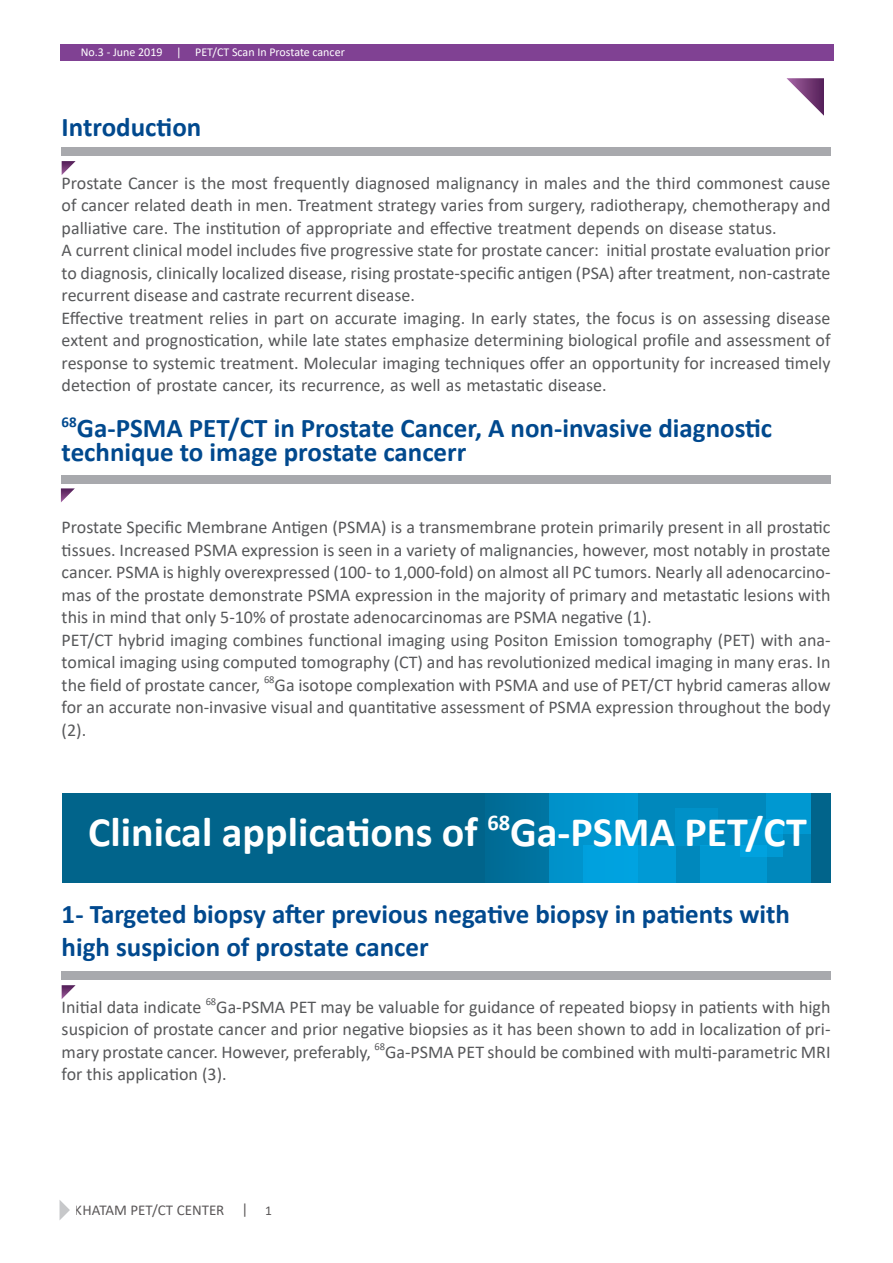
<style>
.page{position:relative;width:893px;height:1263px;background:#fff}
.page>*{position:absolute;margin:0;border:0;box-sizing:border-box;transform-origin:0 0}
.t1{font:700 42px "Calibri";color:#fff}
.t2{font:700 27px/32.4px "Calibri";color:#01498e}
.t3{font:18px/22.5px "Calibri";color:#57585a;text-align:justify}
.t4{font:15px "Calibri";color:#231f20}
.t5{font:12px "Calibri";color:#fff}
.s1{font-size:13.5px}
</style>
<div class="page">
<svg style="left:786px;top:78px;width:38px;height:38px"></svg>
<div style="left:62px;top:147px;width:769px;height:9px;background:#a8a9ad"></div>
<div style="left:62px;top:971px;width:769px;height:9px;background:#a8a9ad"></div>
<svg style="left:62px;top:161px;width:14px;height:14px"></svg>
<svg style="left:62px;top:985px;width:14px;height:14px"></svg>
<div style="left:61px;top:475px;width:770px;height:8px;background:#a8a9ad"></div>
<svg style="left:61px;top:488px;width:14px;height:14px"></svg>
<div style="left:62px;top:793px;width:768px;height:90px;background:#01648b"></div>
<svg style="left:495px;top:793px;width:316px;height:90px;background:#008dc3"></svg>
<svg style="left:60px;top:1200px;width:10px;height:20px"></svg>
<div style="left:60px;top:45px;width:773px;height:16px;background:#804193"></div>
<p class="t5" style="left:81px;top:44px;width:266px">No.3 - June 2019 | PET/CT Scan In Prostate cancer</p>
<p class="t2" style="left:62px;top:111px;width:141px">Introduction</p>
<p class="t3" style="left:62px;top:171px;width:770px">Prostate Cancer is the most frequently diagnosed malignancy in males and the third commonest cause of cancer related death in men. Treatment strategy varies from surgery, radiotherapy, chemotherapy and palliative care. The institution of appropriate and effective treatment depends on disease status.</p>
<p class="t3" style="left:62px;top:238px;width:770px">A current clinical model includes five progressive state for prostate cancer: initial prostate evaluation prior to diagnosis, clinically localized disease, rising prostate-specific antigen (PSA) after treatment, non-castrate recurrent disease and castrate recurrent disease.</p>
<p class="t3" style="left:62px;top:306px;width:770px">Effective treatment relies in part on accurate imaging. In early states, the focus is on assessing disease extent and prognostication, while late states emphasize determining biological profile and assessment of response to systemic treatment. Molecular imaging techniques offer an opportunity for increased timely detection of prostate cancer, its recurrence, as well as metastatic disease.</p>
<p class="t2" style="left:62px;top:416px;width:712px;line-height:24px"><sup>68</sup>Ga-PSMA PET/CT in Prostate Cancer, A non-invasive diagnostic technique to image prostate cancerr</p>
<p class="t3" style="left:62px;top:516px;width:770px">Prostate Specific Membrane Antigen (PSMA) is a transmembrane protein primarily present in all prostatic tissues. Increased PSMA expression is seen in a variety of malignancies, however, most notably in prostate cancer. PSMA is highly overexpressed (100- to 1,000-fold) on almost all PC tumors. Nearly all adenocarcino&shy;mas of the prostate demonstrate PSMA expression in the majority of primary and metastatic lesions with this in mind that only 5-10% of prostate adenocarcinomas are PSMA negative (1).</p>
<p class="t3" style="left:62px;top:628px;width:770px">PET/CT hybrid imaging combines functional imaging using Positon Emission tomography (PET) with ana&shy;tomical imaging using computed tomography (CT) and has revolutionized medical imaging in many eras. In the field of prostate cancer, <sup>68</sup>Ga isotope complexation with PSMA and use of PET/CT hybrid cameras allow for an accurate non-invasive visual and quantitative assessment of PSMA expression throughout the body (2).</p>
<p class="t1" style="left:88px;top:802px;width:720px">Clinical applications of <sup>68</sup>Ga-PSMA PET/CT</p>
<p class="t2" style="left:62px;top:898px;width:730px">1- Targeted biopsy after previous negative biopsy in patients with high suspicion of prostate cancer</p>
<p class="t3" style="left:62px;top:995px;width:770px">Initial data indicate <sup>68</sup>Ga-PSMA PET may be valuable for guidance of repeated biopsy in patients with high suspicion of prostate cancer and prior negative biopsies as it has been shown to add in localization of pri&shy;mary prostate cancer. However, preferably, <sup>68</sup>Ga-PSMA PET should be combined with multi-parametric MRI for this application (3).</p>
<p class="t4" style="left:75px;top:1200px;width:199px">KHATAM PET/CT CENTER | <span class="s1">1</span></p>
</div>
